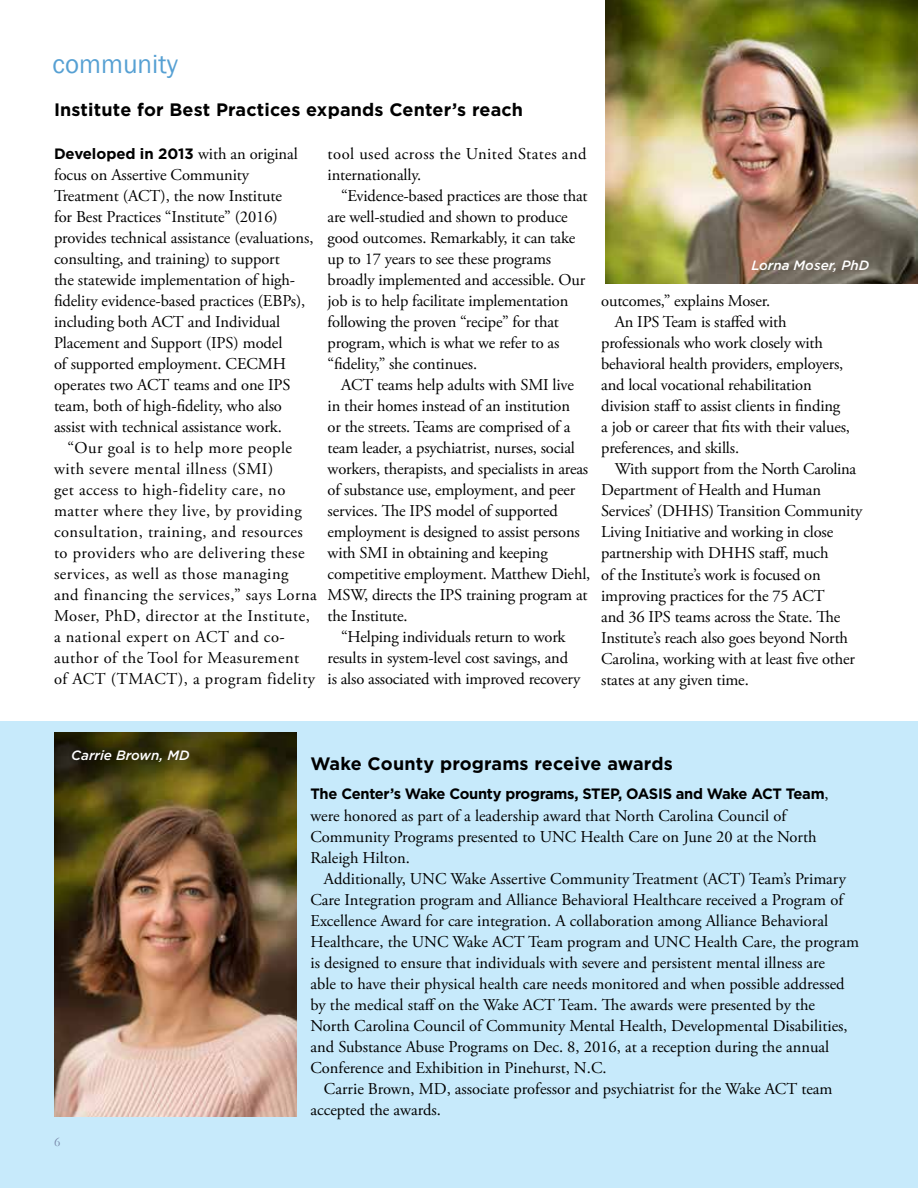
<style>
.page{position:relative;width:918px;height:1188px;background:#fff}
.page>*{position:absolute;margin:0;border:0;box-sizing:border-box;transform-origin:0 0}
.t1{font:27px "Franklin Gothic";color:#56a0d3}
.t2{font:700 18px "Gotham";letter-spacing:.01em;color:#000}
.t3{font:16.5px/21px "Adobe Garamond Pro";letter-spacing:-.005em;color:#000}
.t4{font:16.5px/21px "Adobe Garamond Pro";letter-spacing:.03em;color:#000}
.t5{font:700 15px "Gotham";letter-spacing:-.02em;color:#000}
.t6{font:italic 500 13.5px "Gotham";color:#fff}
.t7{font:13.5px "Garamond";color:#7686a7}
.s1{font-family:"Adobe Garamond Pro";font-weight:400;font-size:16.5px}
</style>
<div class="page">
<div style="left:0;top:721px;width:918px;height:467px;background:#c7eafb"></div>
<img style="left:54px;top:732px;width:243px;height:385px">
<img style="left:605px;top:0;width:313px;height:283px">
<h1 class="t1" style="left:52px;top:47px;width:127px">community</h1>
<p class="t2" style="left:54px;top:98px;width:471px">Institute for Best Practices expands Center’s reach</p>
<p class="t5" style="left:54px;top:144px;width:245px">Developed in 2013 <span class="s1">with an original</span></p>
<p class="t3" style="left:54px;top:165px;width:261px">focus on Assertive Community Treatment (ACT), the now Institute<br>for Best Practices “Institute” (2016) provides technical assistance (evaluations, consulting, and training) to support<br>the statewide implementation of high&shy;fidelity evidence-based practices (EBPs), including both ACT and Individual Placement and Support (IPS) model<br>of supported employment. CECMH operates two ACT teams and one IPS team, both of high-fidelity, who also assist with technical assistance work.</p>
<p class="t4" style="left:54px;top:438px;width:264px;text-indent:13px">“Our goal is to help more people with severe mental illness (SMI)<br>get access to high-fidelity care, no matter where they live, by providing consultation, training, and resources to providers who are delivering these services, as well as those managing and financing the services,” says Lorna Moser, PhD, director at the Institute, a national expert on ACT and co&shy;author of the Tool for Measurement<br>of ACT (TMACT), a program fidelity</p>
<p class="t4" style="left:328px;top:144px;width:261px">tool used across the United States and internationally.</p>
<p class="t3" style="left:328px;top:186px;width:262px;text-indent:13px">“Evidence-based practices are those that are well-studied and shown to produce good outcomes. Remarkably, it can take up to 17 years to see these programs broadly implemented and accessible. Our job is to help facilitate implementation following the proven “recipe” for that program, which is what we refer to as “fidelity,” she continues.</p>
<p class="t3" style="left:341px;top:375px;width:234px">ACT teams help adults with SMI live</p>
<p class="t3" style="left:328px;top:396px;width:244px">in their homes instead of an institution</p>
<p class="t3" style="left:328px;top:417px;width:244px">or the streets. Teams are comprised of a</p>
<p class="t3" style="left:328px;top:438px;width:249px">team leader, a psychiatrist, nurses, social</p>
<p class="t3" style="left:328px;top:459px;width:262px">workers, therapists, and specialists in areas</p>
<p class="t3" style="left:328px;top:480px;width:249px">of substance use, employment, and peer</p>
<p class="t3" style="left:328px;top:501px;width:232px">services. The IPS model of supported</p>
<p class="t3" style="left:328px;top:522px;width:254px">employment is designed to assist persons</p>
<p class="t3" style="left:328px;top:543px;width:222px">with SMI in obtaining and keeping</p>
<p class="t3" style="left:328px;top:564px;width:264px">competitive employment. Matthew Diehl,</p>
<p class="t3" style="left:328px;top:585px;width:262px">MSW, directs the IPS training program at</p>
<p class="t3" style="left:328px;top:606px;width:81px">the Institute.</p>
<p class="t3" style="left:341px;top:627px;width:226px">“Helping individuals return to work</p>
<p class="t3" style="left:328px;top:648px;width:242px">results in system-level cost savings, and</p>
<p class="t3" style="left:328px;top:669px;width:254px">is also associated with improved recovery</p>
<p class="t6" style="left:751px;top:258px;width:119px">Lorna Moser, PhD</p>
<p class="t3" style="left:601px;top:291px;width:171px">outcomes,” explains Moser.</p>
<p class="t3" style="left:615px;top:312px;width:173px">An IPS Team is staffed with</p>
<p class="t3" style="left:601px;top:333px;width:223px">professionals who work closely with</p>
<p class="t3" style="left:601px;top:354px;width:244px">behavioral health providers, employers,</p>
<p class="t3" style="left:601px;top:375px;width:212px">and local vocational rehabilitation</p>
<p class="t3" style="left:601px;top:396px;width:241px">division staff to assist clients in finding</p>
<p class="t3" style="left:601px;top:417px;width:250px">a job or career that fits with their values,</p>
<p class="t3" style="left:601px;top:438px;width:139px">preferences, and skills.</p>
<p class="t3" style="left:615px;top:459px;width:243px">With support from the North Carolina</p>
<p class="t3" style="left:601px;top:480px;width:221px">Department of Health and Human</p>
<p class="t3" style="left:601px;top:501px;width:263px">Services’ (DHHS) Transition Community</p>
<p class="t3" style="left:601px;top:522px;width:234px">Living Initiative and working in close</p>
<p class="t3" style="left:601px;top:543px;width:229px">partnership with DHHS staff, much</p>
<p class="t3" style="left:601px;top:564px;width:221px">of the Institute’s work is focused on</p>
<p class="t3" style="left:601px;top:585px;width:225px">improving practices for the 75 ACT</p>
<p class="t3" style="left:601px;top:606px;width:241px">and 36 IPS teams across the State. The</p>
<p class="t3" style="left:601px;top:627px;width:248px">Institute’s reach also goes beyond North</p>
<p class="t3" style="left:601px;top:648px;width:255px">Carolina, working with at least five other</p>
<p class="t3" style="left:601px;top:669px;width:149px">states at any given time.</p>
<p class="t6" style="left:71px;top:748px;width:120px">Carrie Brown, MD</p>
<p class="t7" style="left:54px;top:1134px;width:8px">6</p>
<p class="t2" style="left:310px;top:752px;width:364px">Wake County programs receive awards</p>
<p class="t5" style="left:310px;top:784px;width:520px">The Center’s Wake County programs, STEP, OASIS and Wake ACT Team<span class="s1">,</span></p>
<p class="t3" style="left:310px;top:805px;width:508px">were honored as part of a leadership award that North Carolina Council of<br>Community Programs presented to UNC Health Care on June 20 at the North<br>Raleigh Hilton.</p>
<p class="t3" style="left:324px;top:868px;width:524px">Additionally, UNC Wake Assertive Community Treatment (ACT) Team’s Primary</p>
<p class="t3" style="left:310px;top:889px;width:534px">Care Integration program and Alliance Behavioral Healthcare received a Program of</p>
<p class="t3" style="left:310px;top:910px;width:519px">Excellence Award for care integration. A collaboration among Alliance Behavioral</p>
<p class="t3" style="left:310px;top:931px;width:550px">Healthcare, the UNC Wake ACT Team program and UNC Health Care, the program</p>
<p class="t3" style="left:310px;top:952px;width:516px">is designed to ensure that individuals with severe and persistent mental illness are</p>
<p class="t3" style="left:310px;top:973px;width:536px">able to have their physical health care needs monitored and when possible addressed</p>
<p class="t3" style="left:310px;top:994px;width:506px">by the medical staff on the Wake ACT Team. The awards were presented by the</p>
<p class="t3" style="left:310px;top:1015px;width:539px">North Carolina Council of Community Mental Health, Developmental Disabilities,</p>
<p class="t3" style="left:310px;top:1036px;width:520px">and Substance Abuse Programs on Dec. 8, 2016, at a reception during the annual</p>
<p class="t3" style="left:310px;top:1057px;width:298px">Conference and Exhibition in Pinehurst, N.C.</p>
<p class="t3" style="left:324px;top:1078px;width:510px">Carrie Brown, MD, associate professor and psychiatrist for the Wake ACT team</p>
<p class="t3" style="left:310px;top:1099px;width:132px">accepted the awards.</p>
</div>
